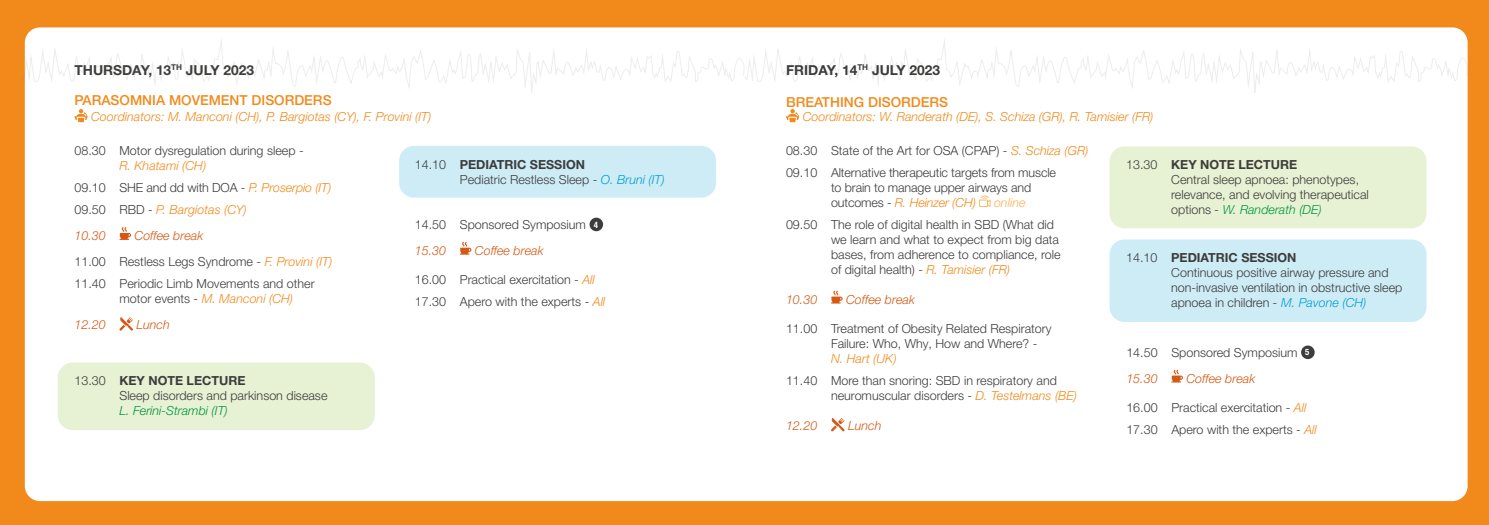
<style>
.page{position:relative;width:1489px;height:525px;background:#fff}
.page>*{position:absolute;margin:0;border:0;box-sizing:border-box;transform-origin:0 0}
.t1{font:500 13.75px "Helvetica Neue LT Pro";color:#f18a1b}
.t2{font:700 13.75px "Helvetica Neue LT Pro";color:#3c3c3b}
.t3{font:300 12.5px/15px "Helvetica Neue LT Pro";color:#3c3c3b}
.t4{font:italic 300 12.5px/22.1px "Helvetica Neue LT Pro";color:#f18a1b}
.t5{font:italic 300 12.5px "Helvetica Neue LT Pro";color:#d55914}
.t6{font:italic 300 12.5px "Helvetica Neue LT Pro";color:#009540}
.t7{font:italic 300 12.5px "Helvetica Neue LT Pro";color:#f9b356}
.s1{font-style:normal;color:#3c3c3b}
.s2{font-weight:700}
.s3{font-style:italic;color:#009fd3}
.s4{font-weight:700;font-stretch:condensed;font-size:8.75px;color:#fff}
.s5{font-style:italic;color:#d55914}
.s6{font-style:italic;color:#f18a1b}
.s7{font-style:italic}
.s8{font-style:italic;color:#009540}
</style>
<div class="page">
<div style="left:0;top:0;width:1488px;height:524px;background:#f18a1b"></div>
<div style="left:25px;top:27px;width:1442px;height:474px;background:#fff;border-radius:15px"></div>
<svg style="left:745px;top:32px;width:722px;height:61px"></svg>
<div style="left:58px;top:362px;width:317px;height:68px;background:#e7f1d4;border-radius:15px"></div>
<div style="left:399px;top:146px;width:317px;height:51px;background:#cdecf6;border-radius:15px"></div>
<svg style="left:74px;top:109px;width:14px;height:13px"></svg>
<svg style="left:119px;top:227px;width:12px;height:13px"></svg>
<svg style="left:119px;top:317px;width:14px;height:13px"></svg>
<div style="left:589px;top:217px;width:14px;height:14px;background:#3c3c3b;border-radius:50%"></div>
<svg style="left:460px;top:242px;width:11px;height:12px"></svg>
<div style="left:1109px;top:239px;width:317px;height:83px;background:#cdecf6;border-radius:15px"></div>
<svg style="left:786px;top:109px;width:13px;height:13px"></svg>
<svg style="left:979px;top:195px;width:11px;height:12px"></svg>
<svg style="left:831px;top:290px;width:11px;height:13px"></svg>
<svg style="left:831px;top:417px;width:13px;height:14px"></svg>
<div style="left:1300px;top:345px;width:14px;height:14px;background:#3c3c3b;border-radius:50%"></div>
<svg style="left:1171px;top:369px;width:11px;height:13px"></svg>
<div style="left:1109px;top:146px;width:317px;height:82px;background:#e7f1d4;border-radius:15px"></div>
<svg style="left:22px;top:32px;width:722px;height:62px"></svg>
<p class="t2" style="left:74px;top:61px;width:181px">THURSDAY, 13<sup>TH</sup> JULY 2023</p>
<p class="t1" style="left:74px;top:92px;width:259px">PARASOMNIA MOVEMENT DISORDERS</p>
<p class="t4" style="left:91px;top:105px;width:342px">Coordinators: M. Manconi (CH), P. Bargiotas (CY), F. Provini (IT)</p>
<p class="t3" style="left:74px;top:142px;width:231px">08.30 Motor dysregulation during sleep -</p>
<p class="t4" style="left:74px;top:154px;width:258px;text-indent:45px">R. Khatami (CH)<br><span class="s1">09.10 SHE and dd with DOA -</span> P. Proserpio (IT)<br><span class="s1">09.50 RBD -</span> P. Bargiotas (CY)</p>
<p class="t5" style="left:74px;top:228px;width:33px">10.30</p>
<p class="t3" style="left:460px;top:156px;width:206px;text-indent:-45px">14.10 <span class="s2">PEDIATRIC SESSION<br></span>Pediatric Restless Sleep - <span class="s3">O. Bruni (IT)</span></p>
<p class="t3" style="left:415px;top:211px;width:184px;line-height:25.9px">14.50 Sponsored Symposium <span class="s4">4<br></span><span class="s5">15.30</span></p>
<p class="t3" style="left:74px;top:222px;width:259px;line-height:25.6px;text-indent:60px"><span class="s5">Coffee break<br></span>11.00 Restless Legs Syndrome - <span class="s6">F. Provini (IT)</span></p>
<p class="t3" style="left:119px;top:275px;width:197px;text-indent:-45px">11.40 Periodic Limb Movements and other motor events - <span class="s6">M. Manconi (CH)</span></p>
<p class="t5" style="left:74px;top:317px;width:33px">12.20</p>
<p class="t5" style="left:136px;top:317px;width:35px">Lunch</p>
<p class="t5" style="left:475px;top:242px;width:70px">Coffee break</p>
<p class="t3" style="left:415px;top:268px;width:192px;line-height:22.1px">16.00 Practical exercitation - <span class="s6">All<br></span>17.30 Apero with the experts - <span class="s6">All</span></p>
<p class="t3" style="left:119px;top:373px;width:209px;text-indent:-45px">13.30 <span class="s2">KEY NOTE LECTURE<br></span>Sleep disorders and parkinson disease</p>
<p class="t6" style="left:119px;top:403px;width:110px">L. Ferini-Strambi (IT)</p>
<p class="t2" style="left:786px;top:61px;width:156px">FRIDAY, 14<sup>TH</sup> JULY 2023</p>
<p class="t1" style="left:786px;top:93px;width:163px">BREATHING DISORDERS</p>
<p class="t4" style="left:802px;top:105px;width:352px">Coordinators: W. Randerath (DE), S. Schiza (GR), R. Tamisier (FR)</p>
<p class="t3" style="left:786px;top:139px;width:304px;line-height:22.1px">08.30 State of the Art for OSA (CPAP) - <span class="s6">S. Schiza (GR)<br></span>09.10 Alternative therapeutic targets from muscle</p>
<p class="t3" style="left:831px;top:179px;width:202px">to brain to manage upper airways and outcomes - <span class="s6">R. Heinzer (CH)</span></p>
<p class="t3" style="left:1171px;top:157px;width:199px;text-indent:-45px">13.30 <span class="s2">KEY NOTE LECTURE<br></span>Central sleep apnoea: phenotypes, relevance, and evolving therapeutical options <span class="s7">-</span> <span class="s8">W. Randerath (DE)</span></p>
<p class="t3" style="left:1171px;top:250px;width:233px;text-indent:-45px">14.10 <span class="s2">PEDIATRIC SESSION<br></span>Continuous positive airway pressure and non-invasive ventilation in obstructive sleep apnoea in children <span class="s7">-</span> <span class="s3">M. Pavone (CH)</span></p>
<p class="t7" style="left:993px;top:195px;width:33px">online</p>
<p class="t3" style="left:831px;top:217px;width:231px;text-indent:-45px">09.50 The role of digital health in SBD (What did we learn and what to expect from big data bases, from adherence to compliance, role of digital health) - <span class="s6">R. Tamisier (FR)</span></p>
<p class="t5" style="left:786px;top:291px;width:33px">10.30</p>
<p class="t5" style="left:846px;top:291px;width:70px">Coffee break</p>
<p class="t3" style="left:831px;top:320px;width:222px;text-indent:-45px">11.00 Treatment of Obesity Related Respiratory<br>Failure: Who, Why, How and Where? -</p>
<p class="t4" style="left:831px;top:347px;width:67px">N. Hart (UK)</p>
<p class="t3" style="left:831px;top:372px;width:247px;text-indent:-45px">11.40 More than snoring: SBD in respiratory and neuromuscular disorders - <span class="s6">D. Testelmans (BE)</span></p>
<p class="t5" style="left:786px;top:418px;width:33px">12.20</p>
<p class="t5" style="left:848px;top:418px;width:35px">Lunch</p>
<p class="t3" style="left:1126px;top:339px;width:184px;line-height:25.9px">14.50 Sponsored Symposium <span class="s4">5<br></span><span class="s5">15.30</span></p>
<p class="t5" style="left:1186px;top:370px;width:70px">Coffee break</p>
<p class="t3" style="left:1126px;top:396px;width:192px;line-height:22.1px">16.00 Practical exercitation - <span class="s6">All<br></span>17.30 Apero with the experts - <span class="s6">All</span></p>
</div>
